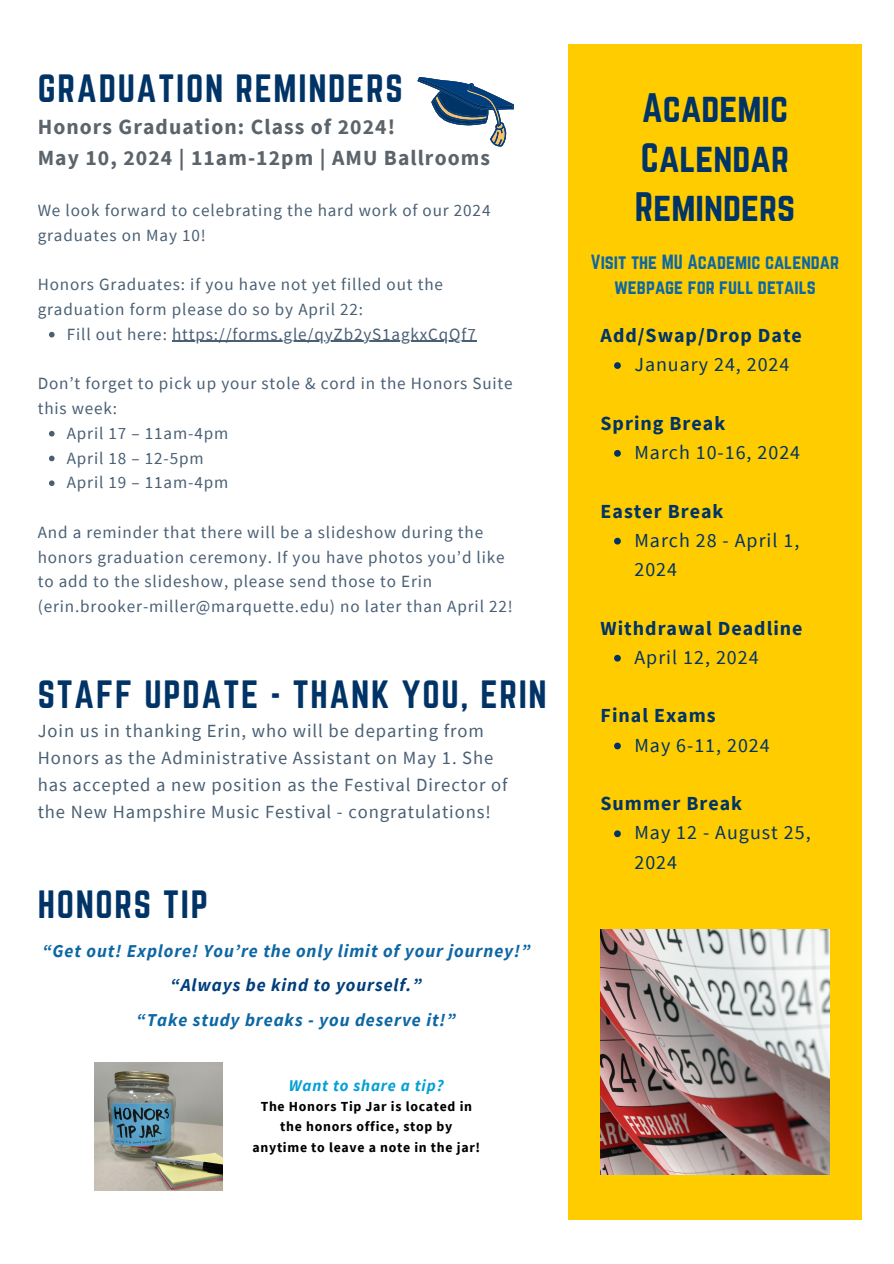
<style>
.page{position:relative;width:894px;height:1264px;background:#fff}
.page>*{position:absolute;margin:0;border:0;box-sizing:border-box;transform-origin:0 0}
.t1{font:36px/49.5px "Norwester";color:#036}
.t2{font:34.5px "Norwester";letter-spacing:.05em;color:#036}
.t3{font:700 21.6px/31.5px "Source Sans Pro";letter-spacing:.05em;color:#5c646b}
.t4{font:19.95px/29.2px "Source Sans Pro";letter-spacing:.05em;color:#036}
.t5{font:700 19.95px "Source Sans Pro";letter-spacing:.05em;color:#036}
.t6{font:18.6px/27px "Source Sans Pro";letter-spacing:.05em;color:#495f74}
.t7{font:italic 700 18.15px "Source Sans Pro";letter-spacing:.05em;color:#0d67a4}
.t8{font:italic 700 18.15px "Source Sans Pro";letter-spacing:.05em;color:#013e7d}
.t9{font:18px/24.8px "Norwester";color:#0d67a4;text-align:center}
.t10{font:17.1px/24.8px "Source Sans Pro";letter-spacing:.05em;color:#495f74}
.t11{font:italic 700 16.35px "Source Sans Pro";letter-spacing:.05em;color:#04a0d6}
.t12{font:700 13.8px/20.2px "Source Sans Pro";letter-spacing:.05em;color:#000;text-align:center}
</style>
<div class="page">
<div style="left:568px;top:45px;width:293px;height:1174px;background:#fc0"></div>
<img style="left:600px;top:929px;width:228px;height:245px">
<img style="left:94px;top:1062px;width:128px;height:128px">
<svg style="left:614px;top:362px;width:6px;height:7px"></svg>
<svg style="left:614px;top:450px;width:6px;height:7px"></svg>
<svg style="left:614px;top:538px;width:6px;height:6px"></svg>
<svg style="left:614px;top:655px;width:6px;height:6px"></svg>
<svg style="left:614px;top:742px;width:6px;height:7px"></svg>
<svg style="left:614px;top:830px;width:6px;height:7px"></svg>
<svg style="left:417px;top:77px;width:97px;height:70px"></svg>
<svg style="left:49px;top:332px;width:6px;height:5px"></svg>
<hr style="left:172px;top:341px;width:304px;height:1px;background:#495f74">
<svg style="left:49px;top:431px;width:6px;height:5px"></svg>
<svg style="left:49px;top:455px;width:6px;height:6px"></svg>
<svg style="left:49px;top:480px;width:6px;height:6px"></svg>
<h2 class="t2" style="left:38px;top:67px;width:366px">GRADUATION REMINDERS</h2>
<p class="t3" style="left:38px;top:110px;width:453px">Honors Graduation: Class of 2024!<br>May 10, 2024 | 11am-12pm | AMU Ballrooms</p>
<p class="t10" style="left:38px;top:197px;width:454px">We look forward to celebrating the hard work of our 2024 graduates on May 10!</p>
<p class="t10" style="left:38px;top:272px;width:407px">Honors Graduates: if you have not yet filled out the graduation form please do so by April 22:</p>
<p class="t10" style="left:67px;top:321px;width:410px">Fill out here: https://forms.gle/qyZb2yS1agkxCqQf7</p>
<p class="t10" style="left:38px;top:371px;width:476px">Don’t forget to pick up your stole &amp; cord in the Honors Suite</p>
<p class="t10" style="left:38px;top:395px;width:81px">this week:</p>
<p class="t10" style="left:67px;top:420px;width:163px">April 17 – 11am-4pm</p>
<p class="t10" style="left:67px;top:445px;width:138px">April 18 – 12-5pm</p>
<p class="t10" style="left:67px;top:470px;width:163px">April 19 – 11am-4pm</p>
<p class="t10" style="left:38px;top:519px;width:476px">And a reminder that there will be a slideshow during the honors graduation ceremony. If you have photos you’d like to add to the slideshow, please send those to Erin (erin.brooker-miller@marquette.edu) no later than April 22!</p>
<h2 class="t2" style="left:38px;top:673px;width:510px">STAFF UPDATE - THANK YOU, ERIN</h2>
<p class="t6" style="left:38px;top:717px;width:471px">Join us in thanking Erin, who will be departing from Honors as the Administrative Assistant on May 1. She has accepted a new position as the Festival Director of the New Hampshire Music Festival - congratulations!</p>
<h2 class="t2" style="left:38px;top:883px;width:172px">HONORS TIP</h2>
<p class="t7" style="left:42px;top:939px;width:489px">“Get out! Explore! You’re the only limit of your journey!”</p>
<p class="t8" style="left:170px;top:973px;width:252px">“Always be kind to yourself.”</p>
<p class="t7" style="left:136px;top:1008px;width:320px">“Take study breaks - you deserve it!”</p>
<p class="t11" style="left:289px;top:1074px;width:156px">Want to share a tip?</p>
<p class="t12" style="left:252px;top:1096px;width:229px">The Honors Tip Jar is located in the honors office, stop by anytime to leave a note in the jar!</p>
<h1 class="t1" style="left:634px;top:83px;width:161px">Academic<br>Calendar<br>Reminders</h1>
<p class="t9" style="left:590px;top:250px;width:249px">Visit the MU Academic calendar webpage for full details</p>
<p class="t5" style="left:600px;top:322px;width:203px">Add/Swap/Drop Date</p>
<p class="t4" style="left:634px;top:349px;width:156px">January 24, 2024</p>
<p class="t5" style="left:600px;top:410px;width:126px">Spring Break</p>
<p class="t4" style="left:634px;top:437px;width:167px">March 10-16, 2024</p>
<p class="t5" style="left:600px;top:498px;width:124px">Easter Break</p>
<p class="t4" style="left:634px;top:525px;width:166px">March 28 - April 1,<br>2024</p>
<p class="t5" style="left:600px;top:615px;width:203px">Withdrawal Deadline</p>
<p class="t4" style="left:634px;top:642px;width:126px">April 12, 2024</p>
<p class="t5" style="left:600px;top:702px;width:117px">Final Exams</p>
<p class="t4" style="left:634px;top:730px;width:137px">May 6-11, 2024</p>
<p class="t5" style="left:600px;top:790px;width:143px">Summer Break</p>
<p class="t4" style="left:634px;top:817px;width:178px">May 12 - August 25,<br>2024</p>
</div>
